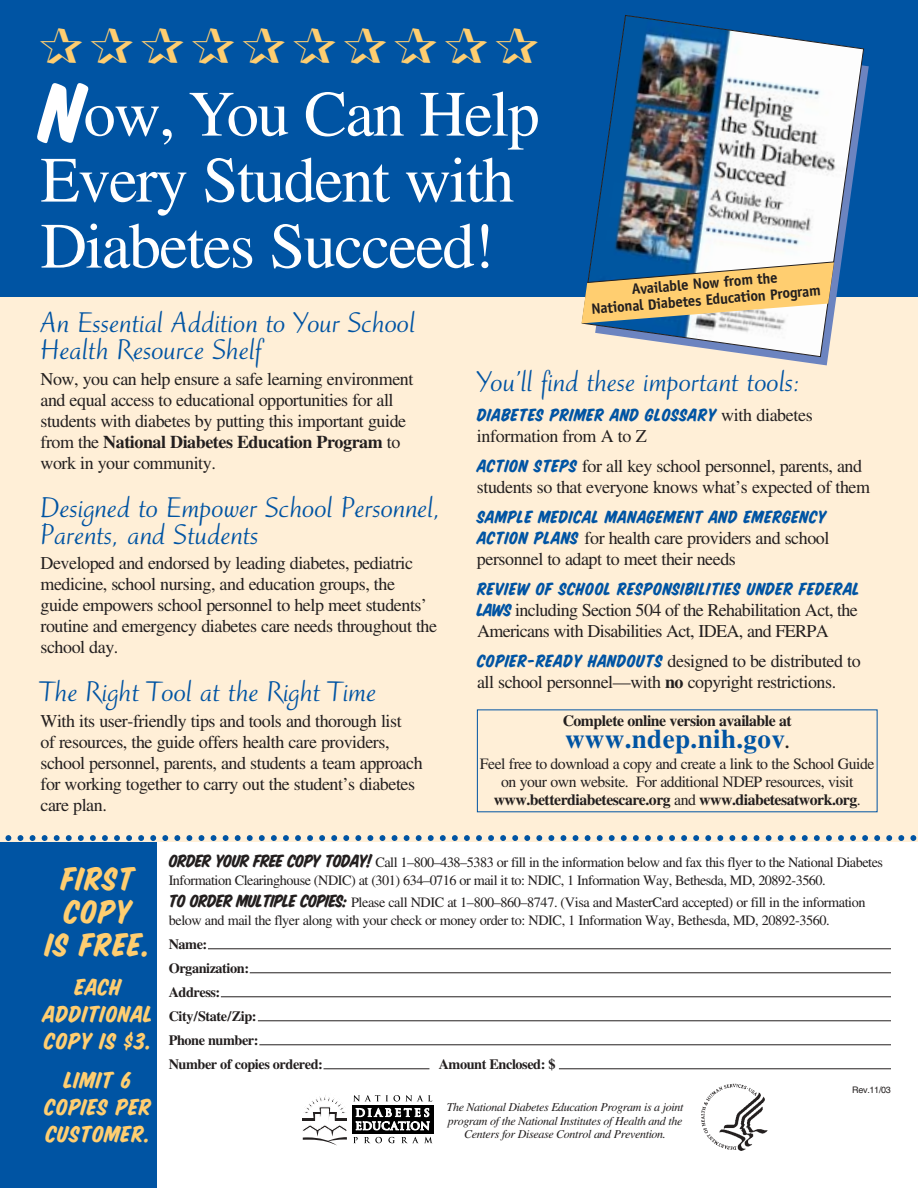
<style>
.page{position:relative;width:918px;height:1188px;background:#fff}
.page>*{position:absolute;margin:0;border:0;box-sizing:border-box;transform-origin:0 0}
.t1{font:64.5px/66px "Times";letter-spacing:-.025em;color:#fff}
.t2{font:49.2px "Zapf Dingbats";color:#ffce70}
.t3{font:36px/33px "Sign Painter House Slant";letter-spacing:.025em;color:#ffce70;text-align:center}
.t4{font:30px/27px "Ruzicka Freehand LH";color:#0054a3}
.t5{font:700 27px "Times";letter-spacing:.015em;color:#0054a3}
.t6{font:25.5px/27px "Sign Painter House Slant";letter-spacing:.025em;color:#ffce70;text-align:center}
.t7{font:19.5px "Sign Painter House Slant";letter-spacing:.025em;color:#0054a3}
.t8{font:18px/21px "Times";letter-spacing:-.025em;color:#231f1f}
.t9{font:15.75px/18px "Times";letter-spacing:-.03em;color:#231f1f;text-align:center}
.t10{font:700 15.75px "Times";letter-spacing:-.03em;color:#231f1f}
.t11{font:700 15px/16.5px "Officina Sans";color:#231f1f;text-align:center}
.t12{font:14.25px/18px "Times";letter-spacing:-.035em;color:#231f1f}
.t13{font:700 14.25px/24px "Times";letter-spacing:-.03em;color:#231f1f}
.t14{font:italic 12px/13.5px "Times";letter-spacing:-.03em;color:#231f1f;text-align:center}
.t15{font:9px "Helvetica";letter-spacing:-.03em;color:#231f1f}
.s1{font-family:"Sign Painter House Slant";font-size:93px}
.s2{font-weight:700}
.s3{font-family:"Times";font-size:18px;color:#231f1f}
.s4{font-family:"Sign Painter House Slant";font-size:19.5px;color:#0054a3}
.s5{font-size:16.5px;color:#231f1f}
.s6{font-family:"Sign Painter House Slant";font-size:19.5px}
</style>
<div class="page">
<div style="left:0;top:297px;width:918px;height:545px;background:#ffefd7"></div>
<div style="left:0;top:0;width:918px;height:297px;background:#0054a3"></div>
<svg style="left:767px;top:65px;width:102px;height:300px"></svg>
<svg style="left:5px;top:835px;width:912px;height:6px"></svg>
<hr style="left:208px;top:948px;width:683px;height:1px;background:#231f1f">
<hr style="left:250px;top:972px;width:641px;height:1px;background:#231f1f">
<hr style="left:221px;top:996px;width:670px;height:1px;background:#231f1f">
<hr style="left:258px;top:1020px;width:633px;height:1px;background:#231f1f">
<hr style="left:259px;top:1044px;width:632px;height:1px;background:#231f1f">
<hr style="left:324px;top:1068px;width:105px;height:1px;background:#231f1f">
<hr style="left:559px;top:1068px;width:332px;height:1px;background:#231f1f">
<img style="left:581px;top:15px;width:283px;height:342px">
<svg style="left:582px;top:261px;width:253px;height:62px;background:#cebc8d"></svg>
<img style="left:701px;top:1083px;width:67px;height:68px">
<svg style="left:302px;top:1095px;width:131px;height:51px"></svg>
<div style="left:0;top:843px;width:156px;height:345px;background:#0054a3"></div>
<h2 class="t2" style="left:38px;top:23px;width:503px">✰✰✰✰✰✰✰✰✰✰</h2>
<h1 class="t1" style="left:40px;top:87px;width:501px"><span class="s1">N</span>ow, You Can Help<br>Every Student with<br>Diabetes Succeed!</h1>
<h3 class="t4" style="left:40px;top:313px;width:377px">An Essential Addition to Your School<br>Health Resource Shelf</h3>
<p class="t8" style="left:40px;top:370px;width:374px">Now, you can help ensure a safe learning environment and equal access to educational opportunities for all students with diabetes by putting this important guide from the <span class="s2">National Diabetes Education Program</span> to work in your community.</p>
<h3 class="t4" style="left:40px;top:497px;width:402px">Designed to Empower School Personnel,<br>Parents, and Students</h3>
<p class="t8" style="left:40px;top:555px;width:398px">Developed and endorsed by leading diabetes, pediatric medicine, school nursing, and education groups, the guide empowers school personnel to help meet students’ routine and emergency diabetes care needs throughout the school day.</p>
<h3 class="t4" style="left:40px;top:682px;width:337px">The Right Tool at the Right Time</h3>
<p class="t8" style="left:40px;top:712px;width:384px">With its user-friendly tips and tools and thorough list<br>of resources, the guide offers health care providers, school personnel, parents, and students a team approach for working together to carry out the student’s diabetes care plan.</p>
<p class="t11" style="left:589px;top:286px;width:231px;rotate:-5deg">Available Now from the<br>National Diabetes Education Program</p>
<h3 class="t4" style="left:477px;top:371px;width:326px">You’ll find these important tools:</h3>
<p class="t7" style="left:477px;top:403px;width:337px">DIABETES PRIMER AND GLOSSARY <span class="s3">with diabetes</span></p>
<p class="t8" style="left:477px;top:422px;width:387px;line-height:30px">information from A to Z<br><span class="s4">ACTION STEPS</span> for all key school personnel, parents, and</p>
<p class="t8" style="left:477px;top:478px;width:395px">students so that everyone knows what’s expected of them</p>
<p class="t7" style="left:477px;top:505px;width:351px">SAMPLE MEDICAL MANAGEMENT AND EMERGENCY</p>
<p class="t8" style="left:477px;top:529px;width:354px"><span class="s4">ACTION PLANS</span> for health care providers and school personnel to adapt to meet their needs</p>
<p class="t7" style="left:477px;top:577px;width:384px">REVIEW OF SCHOOL RESPONSIBILITIES UNDER FEDERAL</p>
<p class="t8" style="left:477px;top:601px;width:382px"><span class="s4">LAWS</span> including Section 504 of the Rehabilitation Act, the<br>Americans with Disabilities Act, IDEA, and FERPA</p>
<p class="t8" style="left:477px;top:652px;width:385px"><span class="s4">COPIER-READY HANDOUTS</span> designed to be distributed to all school personnel—with <span class="s2">no</span> copyright restrictions.</p>
<p class="t10" style="left:563px;top:715px;width:231px">Complete online version available at</p>
<h3 class="t5" style="left:565px;top:729px;width:226px">www.ndep.nih.gov<span class="s5">.</span></h3>
<p class="t9" style="left:480px;top:756px;width:396px">Feel free to download a copy and create a link to the School Guide on your own website. For additional NDEP resources, visit <span class="s2">www.betterdiabetescare.org</span> and <span class="s2">www.diabetesatwork.org</span>.</p>
<h3 class="t3" style="left:46px;top:861px;width:106px">FIRST<br>COPY<br>IS FREE.</h3>
<h3 class="t6" style="left:43px;top:973px;width:111px">EACH<br>ADDITIONAL<br>COPY IS $3.</h3>
<h3 class="t6" style="left:44px;top:1066px;width:108px">LIMIT 6<br>COPIES PER<br>CUSTOMER.</h3>
<p class="t12" style="left:169px;top:854px;width:716px"><span class="s6">ORDER YOUR FREE COPY TODAY!</span> Call 1–800–438–5383 or fill in the information below and fax this flyer to the National Diabetes<br>Information Clearinghouse (NDIC) at (301) 634–0716 or mail it to: NDIC, 1 Information Way, Bethesda, MD, 20892-3560.</p>
<p class="t12" style="left:169px;top:895px;width:698px"><span class="s6">TO ORDER MULTIPLE COPIES:</span> Please call NDIC at 1–800–860–8747. (Visa and MasterCard accepted) or fill in the information below and mail the flyer along with your check or money order to: NDIC, 1 Information Way, Bethesda, MD, 20892-3560.</p>
<p class="t13" style="left:169px;top:934px;width:156px">Name:<br>Organization:<br>Address:<br>City/State/Zip:<br>Phone number:<br>Number of copies ordered:</p>
<p class="t13" style="left:439px;top:1054px;width:118px">Amount Enclosed: $</p>
<p class="t14" style="left:447px;top:1101px;width:238px">The National Diabetes Education Program is a joint program of the National Institutes of Health and the<br>Centers for Disease Control and Prevention.</p>
<p class="t15" style="left:852px;top:1087px;width:40px">Rev.11/03</p>
</div>
